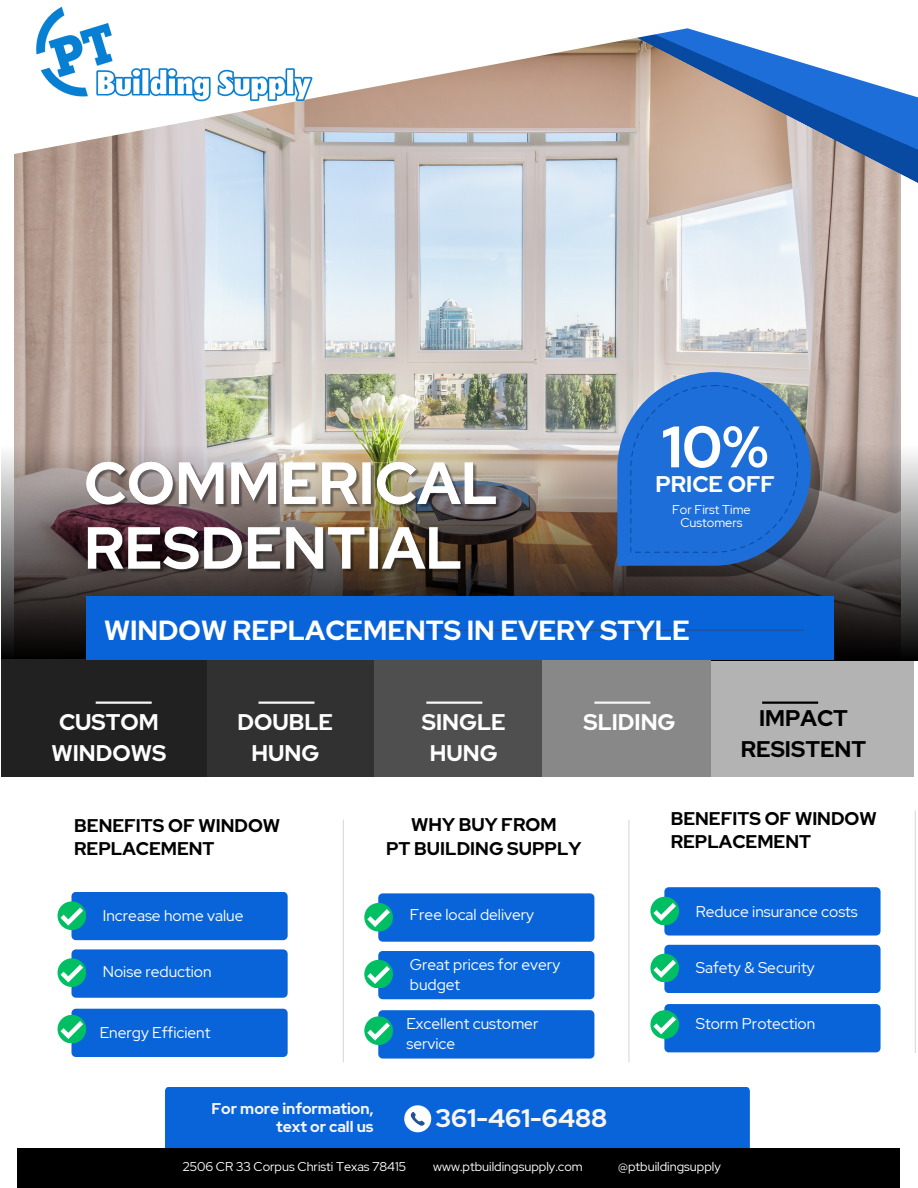
<style>
.page{position:relative;width:918px;height:1188px;background:#fff}
.page>*{position:absolute;margin:0;border:0;box-sizing:border-box;transform-origin:0 0}
.t1{font:700 58.35px "Red Hat Display";color:#fff}
.t2{font:700 27.6px "Red Hat Display";color:#fff}
.t3{font:700 25.5px "Red Hat Display";color:#f6f6f6}
.t4{font:700 22.5px/31.5px "Red Hat Display";color:#fff;text-align:center}
.t5{font:700 22.5px/31.5px "Red Hat Display";color:#000;text-align:center}
.t6{font:700 18.3px/23.2px "Red Hat Display";color:#000}
.t7{font:15.45px/20.1px "Red Hat Display";color:#fff}
.t8{font:700 15.45px/18px "Red Hat Display";color:#f6f6f6;text-align:right}
.t9{font:12.75px/12.8px "Red Hat Display";color:#fff;text-align:center}
</style>
<div class="page">
<img style="left:14px;top:158px;width:887px;height:287px">
<div style="left:710px;top:660px;width:203px;height:117px;background:#b3b3b3"></div>
<svg style="left:1px;top:445px;width:917px;height:215px;background:#655b55"></svg>
<div style="left:1px;top:660px;width:206px;height:117px;background:#212121"></div>
<div style="left:207px;top:660px;width:168px;height:117px;background:#313131"></div>
<div style="left:375px;top:660px;width:168px;height:117px;background:#4f4f4f"></div>
<div style="left:542px;top:660px;width:168px;height:117px;background:#888"></div>
<div style="left:86px;top:596px;width:747px;height:64px;background:#0964da"></div>
<div style="left:165px;top:1087px;width:585px;height:61px;background:#0964da"></div>
<div style="left:18px;top:1148px;width:882px;height:40px;background:#000"></div>
<svg style="left:404px;top:1105px;width:27px;height:27px"></svg>
<svg style="left:617px;top:372px;width:203px;height:204px;background:#3671c0"></svg>
<svg style="left:58px;top:892px;width:230px;height:48px;background:#136fd6"></svg>
<svg style="left:58px;top:949px;width:230px;height:49px;background:#1671d6"></svg>
<svg style="left:58px;top:1009px;width:230px;height:48px;background:#136fd6"></svg>
<hr style="left:96px;top:702px;width:56px;height:2px;background:#f6f6f6">
<hr style="left:258px;top:702px;width:56px;height:2px;background:#f6f6f6">
<hr style="left:343px;top:630px;width:461px;height:1px;background:#1f5296">
<hr style="left:426px;top:702px;width:56px;height:2px;background:#f6f6f6">
<hr style="left:594px;top:702px;width:56px;height:2px;background:#f6f6f6">
<hr style="left:762px;top:702px;width:56px;height:2px;background:#000">
<svg style="left:335px;top:239px;width:566px;height:41px;background:#d4d8dd"></svg>
<svg style="left:327px;top:158px;width:591px;height:81px;background:#cdcdd1"></svg>
<svg style="left:14px;top:6px;width:904px;height:152px"></svg>
<hr style="left:343px;top:820px;width:1px;height:242px;background:#dadada">
<img style="left:27px;top:7px;width:301px;height:101px">
<img style="left:84px;top:444px;width:427px;height:144px">
<svg style="left:364px;top:893px;width:230px;height:49px;background:#1771d6"></svg>
<svg style="left:364px;top:951px;width:230px;height:48px;background:#146fd6"></svg>
<svg style="left:364px;top:1010px;width:230px;height:49px;background:#1771d6"></svg>
<hr style="left:628px;top:820px;width:1px;height:242px;background:#dadada">
<svg style="left:650px;top:887px;width:231px;height:49px;background:#1771d6"></svg>
<svg style="left:650px;top:945px;width:231px;height:48px;background:#146fd6"></svg>
<svg style="left:650px;top:1004px;width:231px;height:48px;background:#146fd6"></svg>
<hr style="left:915px;top:810px;width:1px;height:243px;background:#dadada">
<h4 class="t1" style="left:662px;top:408px;width:108px">10%</h4>
<h5 class="t4" style="left:656px;top:468px;width:121px">PRICE OFF</h5>
<h4 class="t9" style="left:672px;top:503px;width:80px">For First Time<br>Customers</h4>
<p class="t2" style="left:104px;top:611px;width:587px">WINDOW REPLACEMENTS IN EVERY STYLE</p>
<p class="t4" style="left:51px;top:706px;width:116px">CUSTOM<br>WINDOWS</p>
<h2 class="t4" style="left:238px;top:706px;width:97px">DOUBLE<br>HUNG</h2>
<h4 class="t4" style="left:422px;top:706px;width:85px">SINGLE<br>HUNG</h4>
<h4 class="t4" style="left:583px;top:706px;width:94px">SLIDING</h4>
<h4 class="t5" style="left:741px;top:702px;width:127px">IMPACT<br>RESISTENT</h4>
<h4 class="t6" style="left:74px;top:813px;width:208px">BENEFITS OF WINDOW<br>REPLACEMENT</h4>
<p class="t7" style="left:103px;top:906px;width:142px">Increase home value</p>
<h1 class="t7" style="left:103px;top:962px;width:110px">Noise reduction</h1>
<p class="t7" style="left:100px;top:1022px;width:112px">Energy Efficient</p>
<p class="t6" style="left:386px;top:813px;width:197px;line-height:23.7px;text-align:center">WHY BUY FROM<br>PT BUILDING SUPPLY</p>
<p class="t6" style="left:671px;top:807px;width:208px">BENEFITS OF WINDOW<br>REPLACEMENT</p>
<p class="t7" style="left:410px;top:905px;width:126px">Free local delivery</p>
<p class="t7" style="left:696px;top:901px;width:164px">Reduce insurance costs</p>
<p class="t7" style="left:410px;top:954px;width:152px">Great prices for every budget</p>
<p class="t7" style="left:696px;top:957px;width:120px">Safety &amp; Security</p>
<h5 class="t7" style="left:696px;top:1013px;width:121px">Storm Protection</h5>
<p class="t7" style="left:406px;top:1014px;width:134px">Excellent customer service</p>
<p class="t8" style="left:211px;top:1100px;width:164px">For more information, text or call us</p>
<p class="t9" style="left:183px;top:1160px;width:224px">2506 CR 33 Corpus Christi Texas 78415</p>
<p class="t9" style="left:433px;top:1160px;width:151px">www.ptbuildingsupply.com</p>
<p class="t9" style="left:618px;top:1160px;width:104px">@ptbuildingsupply</p>
<p class="t3" style="left:436px;top:1101px;width:173px">361-461-6488</p>
</div>
